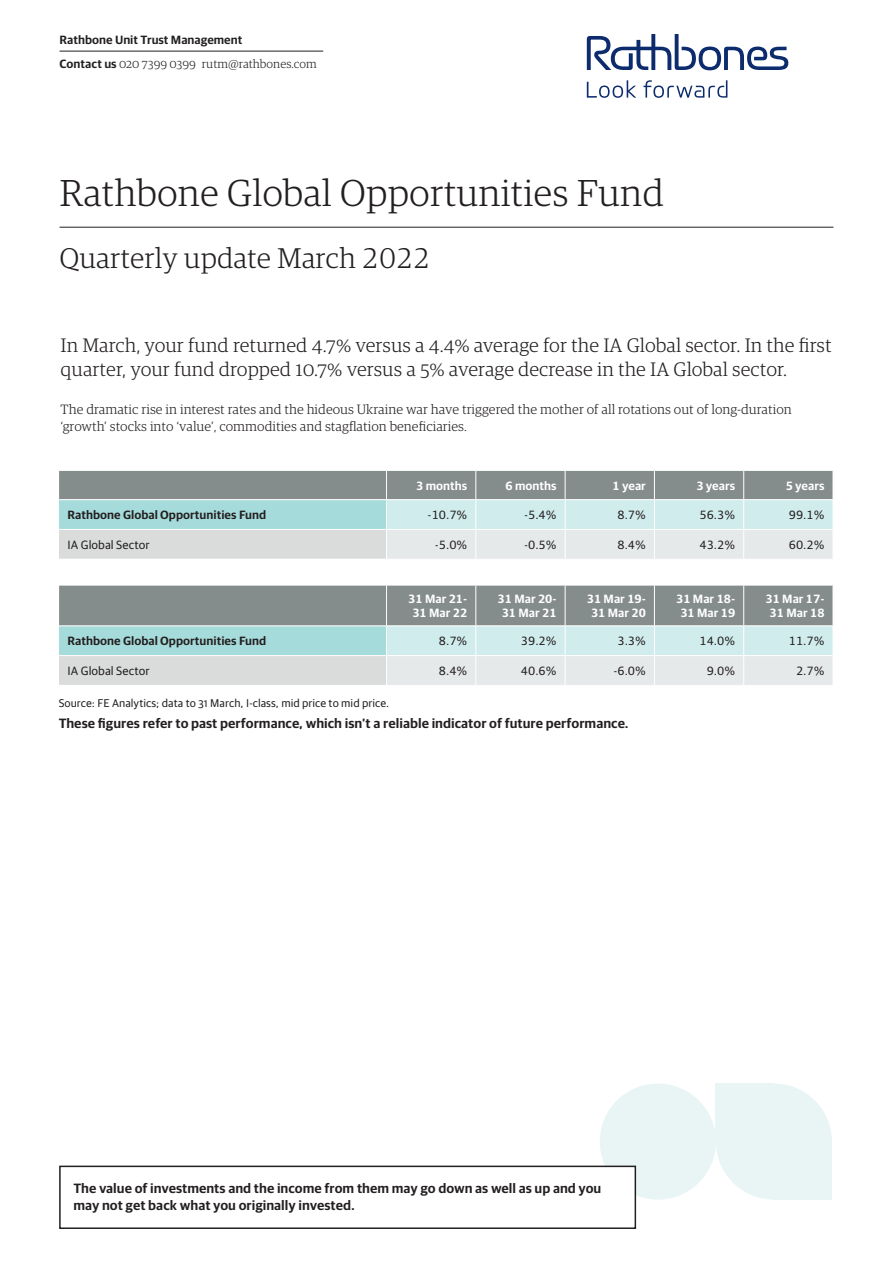
<style>
.page{position:relative;width:893px;height:1263px;background:#fff}
.page>*{position:absolute;margin:0;border:0;box-sizing:border-box;transform-origin:0 0}
.t1{font:300 37.5px "Guardian RTB Egyp";color:#231f20}
.t2{font:300 28.5px "Guardian RTB Egyp";color:#231f20}
.Intro_Para{font:300 19.5px/24px "Guardian RTB Egyp";color:#231f20}
.Body_text_9_11{font:300 13.5px/16.5px "Guardian RTB Egyp";color:#231f20}
.Advice_box_text{font:600 13.5px/16.5px "Guardian RTB Sans";color:#231f20}
.Table_sans_8_9{font:600 13.5px "Guardian RTB Sans";color:#231f20}
.Table_sans_8_9-2{font:12px "Guardian RTB Sans";color:#231f20}
.Table_sans_8_9-3{font:600 12px/14.2px "Guardian RTB Sans";color:#fff;text-align:center}
.Table_sans_8_9-4{font:600 12px "Guardian RTB Sans";color:#231f20}
.t3{font:300 12px "Guardian RTB Egyp";color:#231f20}
.Disclaimer_text{font:11.25px "Guardian RTB Sans";color:#231f20}
.s1{font-family:"Guardian RTB Sans";font-weight:600}
</style>
<div class="page">
<svg style="left:587px;top:34px;width:201px;height:64px"></svg>
<hr style="left:60px;top:227px;width:773px;height:1px;background:#231f20">
<div style="left:600px;top:1083px;width:116px;height:116px;background:#e8f5f4;border-radius:50%"></div>
<svg style="left:716px;top:1083px;width:116px;height:116px"></svg>
<div style="left:774px;top:1141px;width:58px;height:58px;background:#e8f5f4"></div>
<div style="left:716px;top:1083px;width:58px;height:58px;background:#e8f5f4"></div>
<svg style="left:59px;top:470px;width:774px;height:89px;background:#bac9c9"></svg>
<svg style="left:59px;top:585px;width:774px;height:100px;background:#b4c2c2"></svg>
<div style="left:60px;top:1166px;width:575px;height:62px;background:#fff"></div>
<div style="left:59px;top:1165px;width:577px;height:64px;border:2px solid #231f20"></div>
<hr style="left:60px;top:51px;width:263px;height:1px;background:#231f20">
<p class="Table_sans_8_9-4" style="left:60px;top:31px;width:184px">Rathbone Unit Trust Management</p>
<p class="t3" style="left:60px;top:56px;width:259px"><span class="s1">Contact us</span> 020 7399 0399 rutm@rathbones.com</p>
<p class="t1" style="left:60px;top:168px;width:606px">Rathbone Global Opportunities Fund</p>
<p class="t2" style="left:60px;top:239px;width:372px">Quarterly update March 2022</p>
<p class="Intro_Para" style="left:61px;top:333px;width:773px">In March, your fund returned 4.7% versus a 4.4% average for the IA Global sector. In the first quarter, your fund dropped 10.7% versus a 5% average decrease in the IA Global sector.</p>
<p class="Body_text_9_11" style="left:61px;top:400px;width:733px">The dramatic rise in interest rates and the hideous Ukraine war have triggered the mother of all rotations out of long-duration ‘growth’ stocks into ‘value’, commodities and stagflation beneficiaries.</p>
<p class="Table_sans_8_9-3" style="left:416px;top:477px;width:53px">3 months</p>
<p class="Table_sans_8_9-3" style="left:506px;top:477px;width:53px">6 months</p>
<p class="Table_sans_8_9-3" style="left:613px;top:477px;width:35px">1 year</p>
<p class="Table_sans_8_9-3" style="left:696px;top:477px;width:40px">3 years</p>
<p class="Table_sans_8_9-3" style="left:786px;top:477px;width:40px">5 years</p>
<p class="Table_sans_8_9-4" style="left:68px;top:506px;width:200px">Rathbone Global Opportunities Fund</p>
<p class="Table_sans_8_9-2" style="left:428px;top:506px;width:41px">-10.7%</p>
<p class="Table_sans_8_9-2" style="left:524px;top:506px;width:34px">-5.4%</p>
<p class="Table_sans_8_9-2" style="left:617px;top:506px;width:30px">8.7%</p>
<p class="Table_sans_8_9-2" style="left:700px;top:506px;width:37px">56.3%</p>
<p class="Table_sans_8_9-2" style="left:789px;top:506px;width:37px">99.1%</p>
<p class="Table_sans_8_9-2" style="left:68px;top:536px;width:84px">IA Global Sector</p>
<p class="Table_sans_8_9-2" style="left:435px;top:536px;width:34px">-5.0%</p>
<p class="Table_sans_8_9-2" style="left:524px;top:536px;width:34px">-0.5%</p>
<p class="Table_sans_8_9-2" style="left:617px;top:536px;width:30px">8.4%</p>
<p class="Table_sans_8_9-2" style="left:700px;top:536px;width:37px">43.2%</p>
<p class="Table_sans_8_9-2" style="left:789px;top:536px;width:37px">60.2%</p>
<p class="Table_sans_8_9-3" style="left:408px;top:591px;width:61px">31 Mar 21-</p>
<p class="Table_sans_8_9-3" style="left:412px;top:605px;width:56px">31 Mar 22</p>
<p class="Table_sans_8_9-3" style="left:498px;top:591px;width:61px">31 Mar 20-<br>31 Mar 21</p>
<p class="Table_sans_8_9-3" style="left:587px;top:591px;width:61px">31 Mar 19-<br>31 Mar 20</p>
<p class="Table_sans_8_9-3" style="left:676px;top:591px;width:61px">31 Mar 18-<br>31 Mar 19</p>
<p class="Table_sans_8_9-3" style="left:765px;top:591px;width:61px">31 Mar 17-<br>31 Mar 18</p>
<p class="Table_sans_8_9-4" style="left:68px;top:632px;width:200px">Rathbone Global Opportunities Fund</p>
<p class="Table_sans_8_9-2" style="left:439px;top:633px;width:30px">8.7%</p>
<p class="Table_sans_8_9-2" style="left:521px;top:633px;width:37px">39.2%</p>
<p class="Table_sans_8_9-2" style="left:617px;top:633px;width:30px">3.3%</p>
<p class="Table_sans_8_9-2" style="left:700px;top:633px;width:37px">14.0%</p>
<p class="Table_sans_8_9-2" style="left:789px;top:633px;width:37px">11.7%</p>
<p class="Table_sans_8_9-2" style="left:68px;top:662px;width:84px">IA Global Sector</p>
<p class="Table_sans_8_9-2" style="left:439px;top:662px;width:30px">8.4%</p>
<p class="Table_sans_8_9-2" style="left:521px;top:662px;width:37px">40.6%</p>
<p class="Table_sans_8_9-2" style="left:613px;top:662px;width:34px">-6.0%</p>
<p class="Table_sans_8_9-2" style="left:707px;top:662px;width:30px">9.0%</p>
<p class="Table_sans_8_9-2" style="left:796px;top:662px;width:30px">2.7%</p>
<p class="Disclaimer_text" style="left:59px;top:695px;width:332px">Source: FE Analytics; data to 31 March, I-class, mid price to mid price.</p>
<p class="Table_sans_8_9" style="left:59px;top:713px;width:571px">These figures refer to past performance, which isn’t a reliable indicator of future performance.</p>
<p class="Advice_box_text" style="left:73px;top:1179px;width:529px">The value of investments and the income from them may go down as well as up and you may not get back what you originally invested.</p>
</div>
